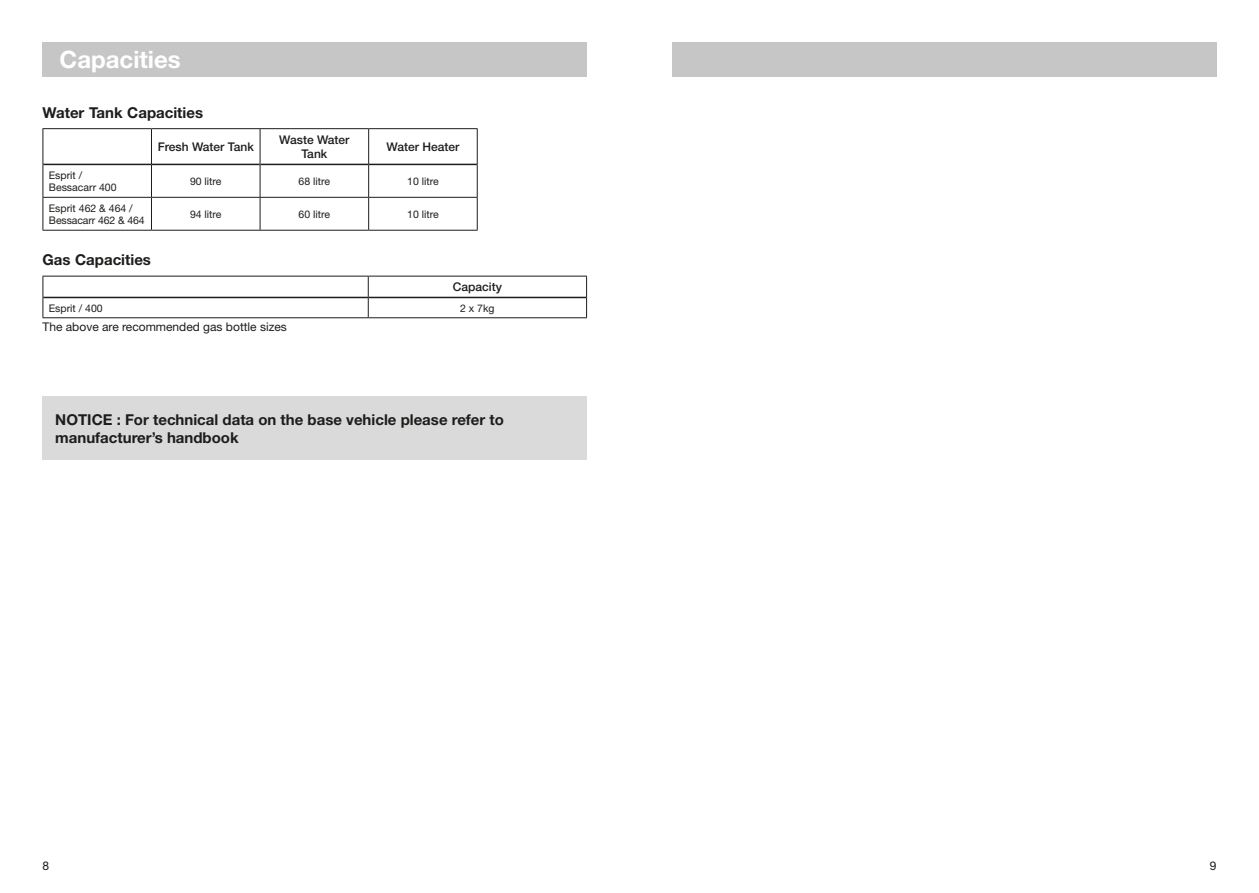
<style>
.page{position:relative;width:1259px;height:893px;background:#fff}
.page>*{position:absolute;margin:0;border:0;box-sizing:border-box;transform-origin:0 0}
.t1{font:700 24px "Helvetica Neue";color:#fff}
.t2{font:700 15px/18px "Helvetica Neue";color:#1d1d1b}
.t3{font:500 12px/14.4px "Helvetica Neue";color:#1d1d1b;text-align:center}
.t4{font:12px "Helvetica Neue";color:#1d1d1b}
.t5{font:10.5px/12.6px "Helvetica Neue";color:#1d1d1b}
</style>
<div class="page">
<div style="left:43px;top:43px;width:544px;height:34px;background:#c6c6c6"></div>
<div style="left:672px;top:43px;width:544px;height:34px;background:#c6c6c6"></div>
<hr style="left:43px;top:164px;width:108px;height:1px;background:#1d1d1b">
<hr style="left:152px;top:164px;width:108px;height:1px;background:#1d1d1b">
<hr style="left:260px;top:164px;width:108px;height:1px;background:#1d1d1b">
<hr style="left:369px;top:164px;width:108px;height:1px;background:#1d1d1b">
<hr style="left:43px;top:128px;width:108px;height:1px;background:#1d1d1b">
<hr style="left:43px;top:129px;width:1px;height:35px;background:#1d1d1b">
<hr style="left:151px;top:128px;width:109px;height:1px;background:#1d1d1b">
<hr style="left:151px;top:129px;width:1px;height:35px;background:#1d1d1b">
<hr style="left:260px;top:128px;width:109px;height:1px;background:#1d1d1b">
<hr style="left:260px;top:129px;width:1px;height:35px;background:#1d1d1b">
<hr style="left:369px;top:128px;width:108px;height:1px;background:#1d1d1b">
<hr style="left:368px;top:129px;width:1px;height:35px;background:#1d1d1b">
<hr style="left:477px;top:129px;width:1px;height:35px;background:#1d1d1b">
<hr style="left:43px;top:164px;width:1px;height:33px;background:#1d1d1b">
<hr style="left:151px;top:164px;width:1px;height:33px;background:#1d1d1b">
<hr style="left:260px;top:164px;width:1px;height:33px;background:#1d1d1b">
<hr style="left:368px;top:164px;width:1px;height:33px;background:#1d1d1b">
<hr style="left:477px;top:164px;width:1px;height:33px;background:#1d1d1b">
<hr style="left:43px;top:197px;width:108px;height:1px;background:#1d1d1b">
<hr style="left:43px;top:198px;width:1px;height:32px;background:#1d1d1b">
<hr style="left:151px;top:197px;width:109px;height:1px;background:#1d1d1b">
<hr style="left:151px;top:198px;width:1px;height:32px;background:#1d1d1b">
<hr style="left:260px;top:197px;width:109px;height:1px;background:#1d1d1b">
<hr style="left:260px;top:198px;width:1px;height:32px;background:#1d1d1b">
<hr style="left:369px;top:197px;width:108px;height:1px;background:#1d1d1b">
<hr style="left:368px;top:198px;width:1px;height:32px;background:#1d1d1b">
<hr style="left:477px;top:198px;width:1px;height:32px;background:#1d1d1b">
<hr style="left:43px;top:230px;width:108px;height:1px;background:#1d1d1b">
<hr style="left:151px;top:230px;width:109px;height:1px;background:#1d1d1b">
<hr style="left:260px;top:230px;width:109px;height:1px;background:#1d1d1b">
<hr style="left:369px;top:230px;width:108px;height:1px;background:#1d1d1b">
<hr style="left:43px;top:297px;width:325px;height:1px;background:#1d1d1b">
<hr style="left:369px;top:297px;width:217px;height:1px;background:#1d1d1b">
<hr style="left:43px;top:276px;width:325px;height:1px;background:#1d1d1b">
<hr style="left:368px;top:276px;width:219px;height:1px;background:#1d1d1b">
<svg style="left:43px;top:276px;width:1px;height:41px"></svg>
<svg style="left:368px;top:276px;width:1px;height:41px"></svg>
<svg style="left:586px;top:276px;width:1px;height:41px"></svg>
<hr style="left:43px;top:317px;width:325px;height:1px;background:#1d1d1b">
<hr style="left:368px;top:317px;width:219px;height:1px;background:#1d1d1b">
<div style="left:43px;top:396px;width:544px;height:64px;background:#dadada"></div>
<h1 class="t1" style="left:60px;top:45px;width:123px">Capacities</h1>
<p class="t2" style="left:43px;top:103px;width:162px">Water Tank Capacities</p>
<p class="t3" style="left:158px;top:140px;width:97px">Fresh Water Tank</p>
<p class="t3" style="left:279px;top:132px;width:72px">Waste Water<br>Tank</p>
<p class="t3" style="left:386px;top:140px;width:74px">Water Heater</p>
<p class="t5" style="left:49px;top:169px;width:69px">Esprit /<br>Bessacarr 400</p>
<p class="t5" style="left:190px;top:175px;width:33px">90 litre</p>
<p class="t5" style="left:299px;top:175px;width:33px">68 litre</p>
<p class="t5" style="left:407px;top:175px;width:33px">10 litre</p>
<p class="t5" style="left:49px;top:201px;width:97px">Esprit 462 &amp; 464 /<br>Bessacarr 462 &amp; 464</p>
<p class="t5" style="left:190px;top:208px;width:33px">94 litre</p>
<p class="t5" style="left:299px;top:208px;width:33px">60 litre</p>
<p class="t5" style="left:407px;top:208px;width:33px">10 litre</p>
<p class="t2" style="left:43px;top:251px;width:110px">Gas Capacities</p>
<p class="t3" style="left:453px;top:280px;width:51px">Capacity</p>
<p class="t5" style="left:49px;top:302px;width:55px">Esprit / 400</p>
<p class="t5" style="left:460px;top:302px;width:36px">2 x 7kg</p>
<p class="t4" style="left:43px;top:319px;width:246px">The above are recommended gas bottle sizes</p>
<p class="t2" style="left:55px;top:411px;width:450px">NOTICE : For technical data on the base vehicle please refer to manufacturer’s handbook</p>
<p class="t4" style="left:43px;top:859px;width:8px">8</p>
<p class="t4" style="left:1209px;top:859px;width:8px">9</p>
</div>
